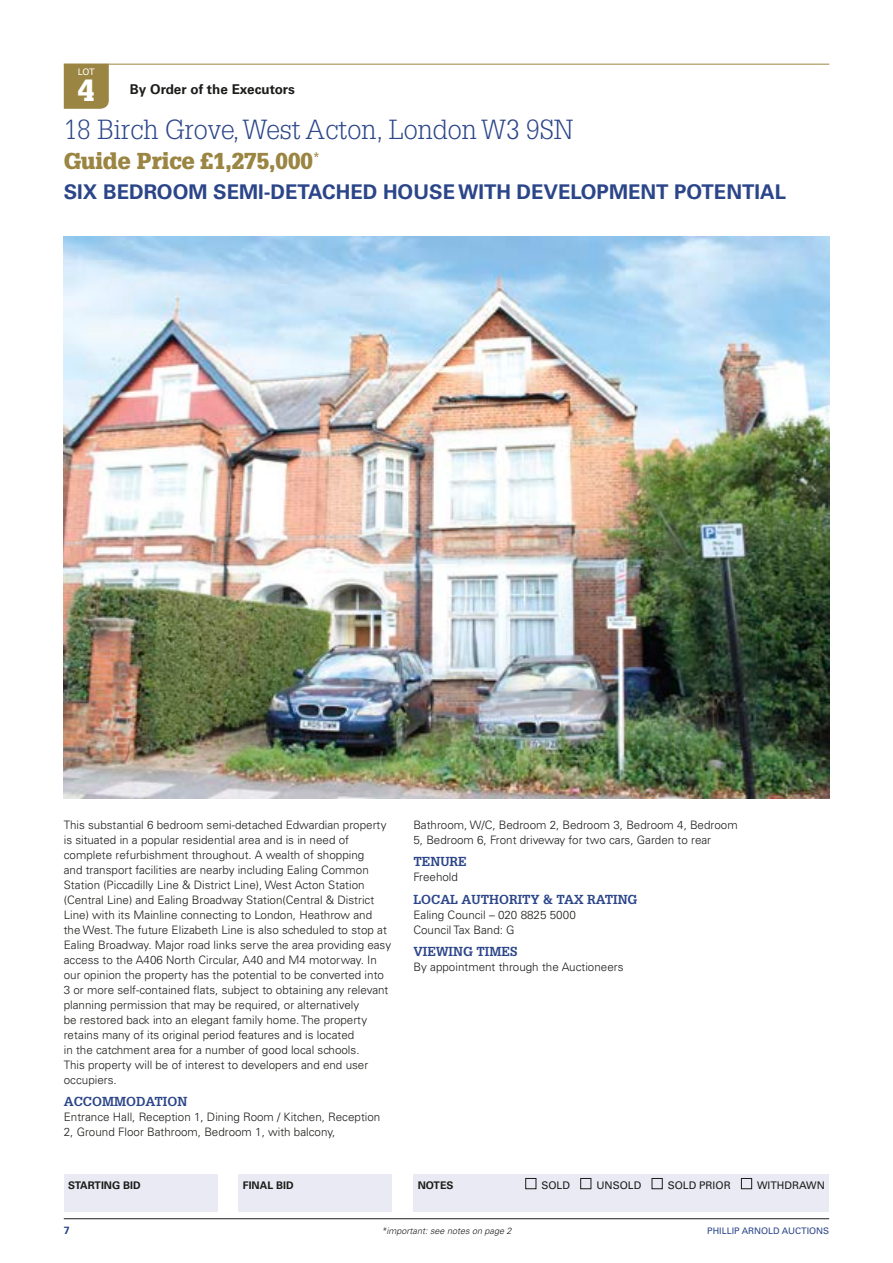
<style>
.page{position:relative;width:893px;height:1263px;background:#fff}
.page>*{position:absolute;margin:0;border:0;box-sizing:border-box;transform-origin:0 0}
.t1{font:900 30px "Glypha LT Std";color:#fff}
.t2{font:300 27px "Glypha LT Std";color:#2b4589}
.t3{font:900 22.5px "Glypha LT Std";color:#9b8542}
.t4{font:700 20.25px "Univers LT Std";color:#2b4589}
.t5{font:700 13.5px "Univers LT Std";color:#1c1c1a}
.t6{font:700 12.75px "Glypha LT Std";color:#2b4589}
.t7{font:300 11.7px/15px "Univers LT Std";color:#1c1c1a}
.t8{font:10.5px "Univers LT Std";color:#1c1c1a}
.t9{font:700 10.5px "Univers LT Std";color:#1c1c1a}
.t10{font:700 10.5px "Univers LT Std";color:#2b4589}
.t11{font:italic 300 9px "Univers LT Std";color:#1c1c1a}
.t12{font:9px "Univers LT Std";color:#2b4589}
.t13{font:9px "Univers LT Std";color:#fff}
</style>
<div class="page">
<hr style="left:64px;top:64px;width:765px;height:1px;background:#9b8542">
<img style="left:64px;top:236px;width:765px;height:563px">
<div style="left:64px;top:1174px;width:153px;height:37px;background:#eaeaf4"></div>
<div style="left:239px;top:1174px;width:153px;height:37px;background:#eaeaf4"></div>
<div style="left:413px;top:1174px;width:416px;height:37px;background:#eaeaf4"></div>
<div style="left:525px;top:1178px;width:11px;height:11px;border:1px solid #1c1c1a"></div>
<div style="left:580px;top:1178px;width:11px;height:11px;border:1px solid #1c1c1a"></div>
<div style="left:652px;top:1178px;width:10px;height:11px;border:1px solid #1c1c1a"></div>
<div style="left:741px;top:1178px;width:11px;height:11px;border:1px solid #1c1c1a"></div>
<div style="left:64px;top:64px;width:45px;height:45px;background:#9b8542"></div>
<hr style="left:64px;top:1218px;width:765px;height:1px;background:#1c1c1a">
<p class="t13" style="left:78px;top:66px;width:18px">LOT</p>
<h1 class="t1" style="left:78px;top:72px;width:18px">4</h1>
<p class="t5" style="left:130px;top:81px;width:166px">By Order of the Executors</p>
<h2 class="t2" style="left:64px;top:114px;width:511px">18 Birch Grove, West Acton, London W3 9SN</h2>
<h3 class="t3" style="left:64px;top:147px;width:257px">Guide Price £1,275,000<sup>*</sup></h3>
<h3 class="t4" style="left:64px;top:180px;width:724px">SIX BEDROOM SEMI-DETACHED HOUSE WITH DEVELOPMENT POTENTIAL</h3>
<p class="t7" style="left:64px;top:817px;width:329px">This substantial 6 bedroom semi-detached Edwardian property is situated in a popular residential area and is in need of complete refurbishment throughout. A wealth of shopping<br>and transport facilities are nearby including Ealing Common Station (Piccadilly Line &amp; District Line), West Acton Station (Central Line) and Ealing Broadway Station(Central &amp; District Line) with its Mainline connecting to London, Heathrow and the West. The future Elizabeth Line is also scheduled to stop at Ealing Broadway. Major road links serve the area providing easy access to the A406 North Circular, A40 and M4 motorway. In our opinion the property has the potential to be converted into 3 or more self-contained flats, subject to obtaining any relevant planning permission that may be required, or alternatively<br>be restored back into an elegant family home. The property retains many of its original period features and is located<br>in the catchment area for a number of good local schools.<br>This property will be of interest to developers and end user occupiers.</p>
<p class="t6" style="left:64px;top:1094px;width:125px">ACCOMMODATION</p>
<p class="t7" style="left:64px;top:1110px;width:318px">Entrance Hall, Reception 1, Dining Room / Kitchen, Reception<br>2, Ground Floor Bathroom, Bedroom 1, with balcony,</p>
<p class="t7" style="left:413px;top:817px;width:326px">Bathroom, W/C, Bedroom 2, Bedroom 3, Bedroom 4, Bedroom<br>5, Bedroom 6, Front driveway for two cars, Garden to rear</p>
<p class="t6" style="left:413px;top:854px;width:55px">TENURE</p>
<p class="t7" style="left:413px;top:870px;width:46px">Freehold</p>
<p class="t6" style="left:413px;top:891px;width:226px">LOCAL AUTHORITY &amp; TAX RATING</p>
<p class="t7" style="left:413px;top:907px;width:164px">Ealing Council – 020 8825 5000<br>Council Tax Band: G</p>
<p class="t6" style="left:413px;top:944px;width:105px">VIEWING TIMES</p>
<p class="t7" style="left:413px;top:960px;width:212px">By appointment through the Auctioneers</p>
<p class="t9" style="left:68px;top:1179px;width:74px">STARTING BID</p>
<p class="t9" style="left:243px;top:1179px;width:52px">FINAL BID</p>
<p class="t9" style="left:418px;top:1179px;width:37px">NOTES</p>
<p class="t8" style="left:541px;top:1179px;width:30px">SOLD</p>
<p class="t8" style="left:596px;top:1179px;width:46px">UNSOLD</p>
<p class="t8" style="left:668px;top:1179px;width:65px">SOLD PRIOR</p>
<p class="t8" style="left:757px;top:1179px;width:69px">WITHDRAWN</p>
<p class="t10" style="left:64px;top:1224px;width:7px">7</p>
<p class="t11" style="left:381px;top:1225px;width:132px">*important: see notes on page 2</p>
<p class="t12" style="left:707px;top:1225px;width:123px">PHILLIP ARNOLD AUCTIONS</p>
</div>
